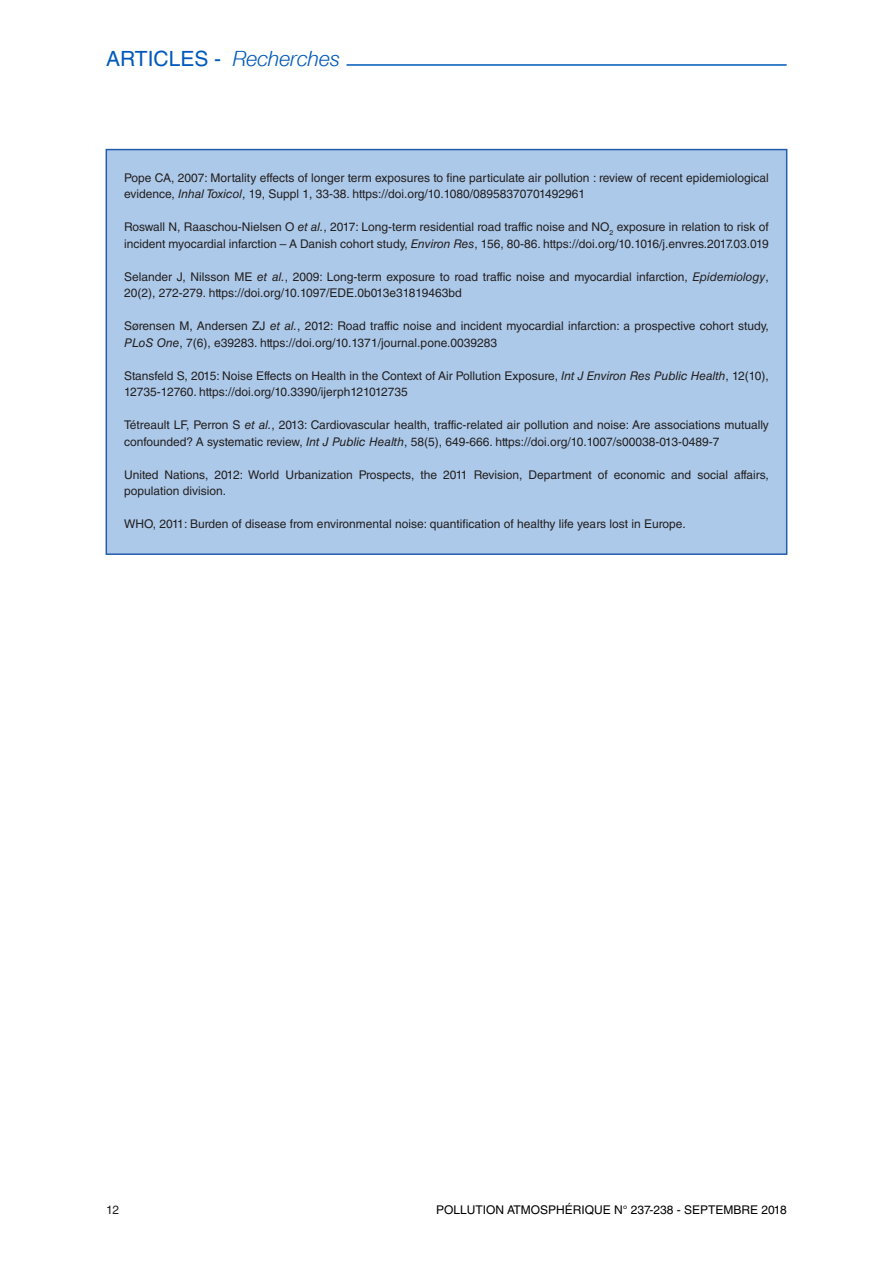
<style>
.page{position:relative;width:893px;height:1263px;background:#fff}
.page>*{position:absolute;margin:0;border:0;box-sizing:border-box;transform-origin:0 0}
.t1{font:italic 21px "Helvetica Neue";color:#0059ba}
.Bibliographie{font:12px/16.5px "Helvetica LT Std";color:#231f20}
.t2{font:12px "Helvetica LT Std";color:#000}
.s1{font-family:"Helvetica LT Std";font-style:normal}
.s2{font-style:italic}
</style>
<div class="page">
<hr style="left:347px;top:64px;width:440px;height:2px;background:#0059ba">
<div style="left:106px;top:150px;width:681px;height:404px;background:#acc9e9"></div>
<div style="left:106px;top:149px;width:681px;height:406px;border:2px solid #225dab"></div>
<h1 class="t1" style="left:106px;top:46px;width:235px"><span class="s1">ARTICLES -</span> Recherches</h1>
<p class="Bibliographie" style="left:124px;top:169px;width:646px">Pope CA, 2007: Mortality effects of longer term exposures to fine particulate air pollution : review of recent epidemiological evidence, <span class="s2">Inhal Toxicol</span>, 19, Suppl 1, 33-38. https://doi.org/10.1080/08958370701492961</p>
<p class="Bibliographie" style="left:124px;top:219px;width:646px">Roswall N, Raaschou-Nielsen O <span class="s2">et al.</span>, 2017: Long-term residential road traffic noise and NO<sub>2</sub> exposure in relation to risk of incident myocardial infarction – A Danish cohort study, <span class="s2">Environ Res</span>, 156, 80-86. https://doi.org/10.1016/j.envres.2017.03.019</p>
<p class="Bibliographie" style="left:124px;top:268px;width:646px">Selander J, Nilsson ME <span class="s2">et al.</span>, 2009: Long-term exposure to road traffic noise and myocardial infarction, <span class="s2">Epidemiology</span>,<br>20(2), 272-279. https://doi.org/10.1097/EDE.0b013e31819463bd</p>
<p class="Bibliographie" style="left:124px;top:318px;width:646px">Sørensen M, Andersen ZJ <span class="s2">et al.</span>, 2012: Road traffic noise and incident myocardial infarction: a prospective cohort study,<br><span class="s2">PLoS One</span>, 7(6), e39283. https://doi.org/10.1371/journal.pone.0039283</p>
<p class="Bibliographie" style="left:124px;top:367px;width:646px">Stansfeld S, 2015: Noise Effects on Health in the Context of Air Pollution Exposure, <span class="s2">Int J Environ Res Public Health</span>, 12(10),<br>12735-12760. https://doi.org/10.3390/ijerph121012735</p>
<p class="Bibliographie" style="left:124px;top:417px;width:646px">Tétreault LF, Perron S <span class="s2">et al.</span>, 2013: Cardiovascular health, traffic-related air pollution and noise: Are associations mutually confounded? A systematic review, <span class="s2">Int J Public Health</span>, 58(5), 649-666. https://doi.org/10.1007/s00038-013-0489-7</p>
<p class="Bibliographie" style="left:124px;top:466px;width:646px">United Nations, 2012: World Urbanization Prospects, the 2011 Revision, Department of economic and social affairs, population division.</p>
<p class="Bibliographie" style="left:124px;top:516px;width:563px">WHO, 2011: Burden of disease from environmental noise: quantification of healthy life years lost in Europe.</p>
<p class="Bibliographie" style="left:106px;top:1201px;width:14px">12</p>
<p class="t2" style="left:436px;top:1203px;width:352px">POLLUTION ATMOSPHÉRIQUE N° 237-238 - SEPTEMBRE 2018</p>
</div>
